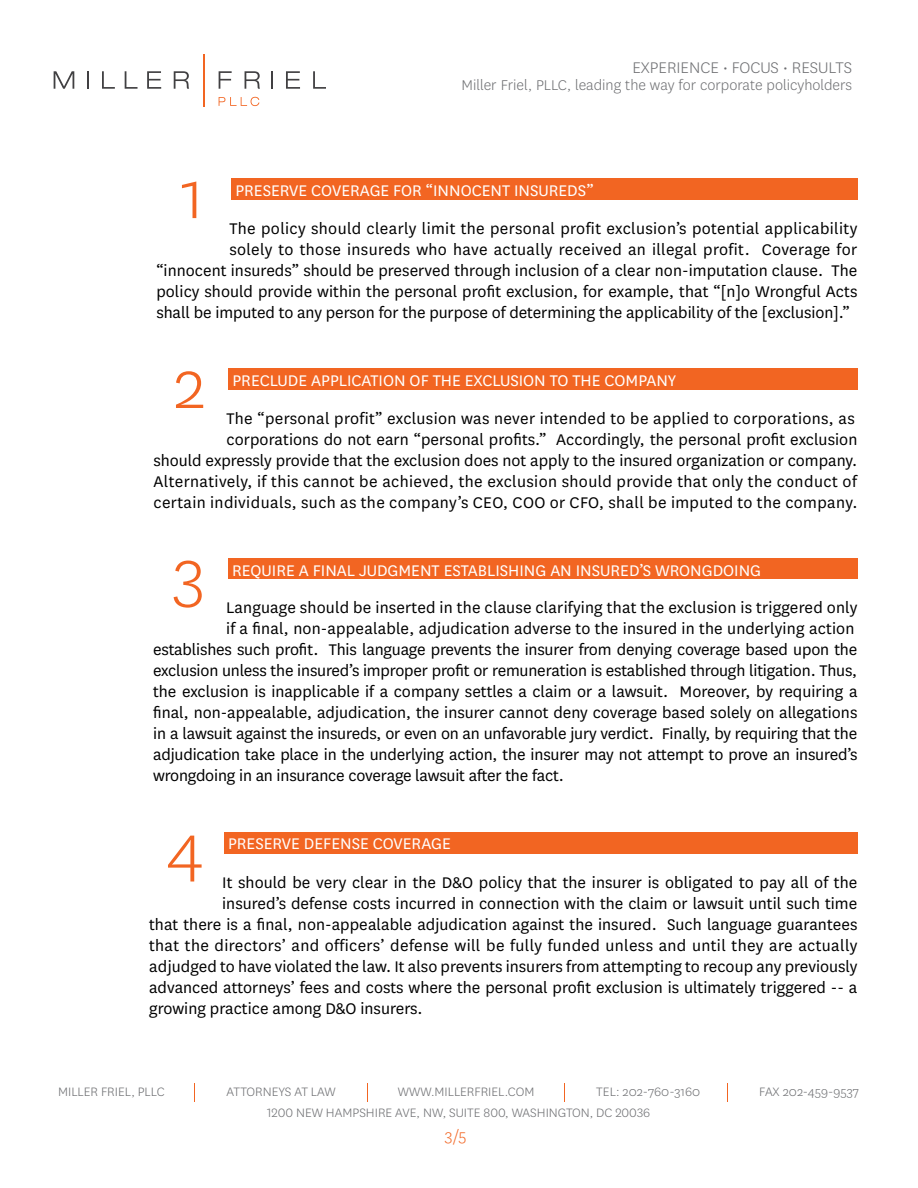
<style>
.page{position:relative;width:918px;height:1188px;background:#fff}
.page>*{position:absolute;margin:0;border:0;box-sizing:border-box;transform-origin:0 0}
.t1{font:300 75px "National";color:#f26522}
.t2{font:18px/21px "National";color:#000;text-align:right}
.t3{font:18px "National";letter-spacing:.02em;color:#000}
.t4{font:18px "National";color:#fff}
.t5{font:300 18px "National";color:#6d6e71}
.t6{font:300 18px "National";color:#f26522}
.t7{font:300 16.5px "National";color:#6d6e71}
.t8{font:300 14.25px "National";color:#6d6e71}
</style>
<div class="page">
<svg style="left:54px;top:71px;width:20px;height:18px"></svg>
<svg style="left:87px;top:71px;width:2px;height:18px"></svg>
<svg style="left:102px;top:71px;width:13px;height:18px"></svg>
<svg style="left:125px;top:71px;width:13px;height:18px"></svg>
<svg style="left:147px;top:71px;width:14px;height:18px"></svg>
<svg style="left:174px;top:71px;width:15px;height:18px"></svg>
<svg style="left:219px;top:71px;width:13px;height:18px"></svg>
<svg style="left:245px;top:71px;width:15px;height:18px"></svg>
<svg style="left:271px;top:71px;width:2px;height:18px"></svg>
<svg style="left:286px;top:71px;width:14px;height:18px"></svg>
<svg style="left:313px;top:71px;width:13px;height:18px"></svg>
<hr style="left:203px;top:54px;width:2px;height:52px;background:#f26522">
<svg style="left:219px;top:97px;width:40px;height:9px"></svg>
<svg style="left:727px;top:1084px;width:1px;height:18px"></svg>
<svg style="left:564px;top:1084px;width:1px;height:18px"></svg>
<svg style="left:367px;top:1084px;width:1px;height:18px"></svg>
<svg style="left:194px;top:1084px;width:1px;height:18px"></svg>
<div style="left:231px;top:178px;width:626px;height:22px;background:#f26522"></div>
<div style="left:228px;top:368px;width:629px;height:22px;background:#f26522"></div>
<div style="left:228px;top:558px;width:629px;height:21px;background:#f26522"></div>
<div style="left:224px;top:832px;width:633px;height:21px;background:#f26522"></div>
<p class="t5" style="left:632px;top:56px;width:221px">EXPERIENCE • FOCUS • RESULTS</p>
<p class="t7" style="left:461px;top:74px;width:392px">Miller Friel, PLLC, leading the way for corporate policyholders</p>
<h1 class="t1" style="left:180px;top:149px;width:26px">1</h1>
<p class="t4" style="left:235px;top:179px;width:360px">PRESERVE COVERAGE FOR “INNOCENT INSUREDS”</p>
<p class="t3" style="left:229px;top:217px;width:630px">The policy should clearly limit the personal profit exclusion’s potential applicability</p>
<p class="t3" style="left:229px;top:238px;width:630px">solely to those insureds who have actually received an illegal profit. Coverage for</p>
<p class="t2" style="left:156px;top:260px;width:703px">“innocent insureds” should be preserved through inclusion of a clear non-imputation clause. The</p>
<p class="t2" style="left:156px;top:281px;width:703px">policy should provide within the personal profit exclusion, for example, that “[n]o Wrongful Acts</p>
<p class="t2" style="left:156px;top:302px;width:695px">shall be imputed to any person for the purpose of determining the applicability of the [exclusion].”</p>
<h1 class="t1" style="left:173px;top:338px;width:34px">2</h1>
<p class="t4" style="left:233px;top:369px;width:445px">PRECLUDE APPLICATION OF THE EXCLUSION TO THE COMPANY</p>
<p class="t2" style="left:153px;top:407px;width:705px">The “personal profit” exclusion was never intended to be applied to corporations, as corporations do not earn “personal profits.” Accordingly, the personal profit exclusion<br>should expressly provide that the exclusion does not apply to the insured organization or company.<br>Alternatively, if this cannot be achieved, the exclusion should provide that only the conduct of certain individuals, such as the company’s CEO, COO or CFO, shall be imputed to the company.</p>
<h1 class="t1" style="left:173px;top:528px;width:33px">3</h1>
<p class="t4" style="left:232px;top:558px;width:530px">REQUIRE A FINAL JUDGMENT ESTABLISHING AN INSURED’S WRONGDOING</p>
<p class="t2" style="left:226px;top:596px;width:633px">Language should be inserted in the clause clarifying that the exclusion is triggered only</p>
<p class="t2" style="left:226px;top:617px;width:630px">if a final, non-appealable, adjudication adverse to the insured in the underlying action</p>
<p class="t2" style="left:153px;top:638px;width:706px">establishes such profit. This language prevents the insurer from denying coverage based upon the</p>
<p class="t2" style="left:153px;top:659px;width:706px">exclusion unless the insured’s improper profit or remuneration is established through litigation. Thus,</p>
<p class="t2" style="left:153px;top:680px;width:706px">the exclusion is inapplicable if a company settles a claim or a lawsuit. Moreover, by requiring a</p>
<p class="t2" style="left:153px;top:701px;width:706px">final, non-appealable, adjudication, the insurer cannot deny coverage based solely on allegations</p>
<p class="t2" style="left:153px;top:722px;width:706px">in a lawsuit against the insureds, or even on an unfavorable jury verdict. Finally, by requiring that the</p>
<p class="t2" style="left:153px;top:743px;width:706px">adjudication take place in the underlying action, the insurer may not attempt to prove an insured’s</p>
<p class="t2" style="left:153px;top:764px;width:412px">wrongdoing in an insurance coverage lawsuit after the fact.</p>
<h1 class="t1" style="left:167px;top:802px;width:38px">4</h1>
<p class="t4" style="left:228px;top:832px;width:224px">PRESERVE DEFENSE COVERAGE</p>
<p class="t2" style="left:222px;top:871px;width:637px">It should be very clear in the D&amp;O policy that the insurer is obligated to pay all of the</p>
<p class="t2" style="left:222px;top:892px;width:637px">insured’s defense costs incurred in connection with the claim or lawsuit until such time</p>
<p class="t2" style="left:149px;top:913px;width:710px">that there is a final, non-appealable adjudication against the insured. Such language guarantees</p>
<p class="t3" style="left:149px;top:934px;width:710px">that the directors’ and officers’ defense will be fully funded unless and until they are actually</p>
<p class="t2" style="left:149px;top:955px;width:710px">adjudged to have violated the law. It also prevents insurers from attempting to recoup any previously</p>
<p class="t2" style="left:149px;top:976px;width:710px">advanced attorneys’ fees and costs where the personal profit exclusion is ultimately triggered -- a</p>
<p class="t2" style="left:149px;top:997px;width:275px">growing practice among D&amp;O insurers.</p>
<p class="t8" style="left:58px;top:1083px;width:108px">MILLER FRIEL, PLLC</p>
<p class="t8" style="left:227px;top:1083px;width:111px">ATTORNEYS AT LAW</p>
<p class="t8" style="left:398px;top:1083px;width:138px">WWW.MILLERFRIEL.COM</p>
<p class="t8" style="left:596px;top:1083px;width:106px">TEL: 202-760-3160</p>
<p class="t8" style="left:759px;top:1083px;width:101px">FAX 202-459-9537</p>
<p class="t8" style="left:267px;top:1104px;width:384px">1200 NEW HAMPSHIRE AVE, NW, SUITE 800, WASHINGTON, DC 20036</p>
<p class="t6" style="left:445px;top:1125px;width:23px">3/5</p>
</div>
